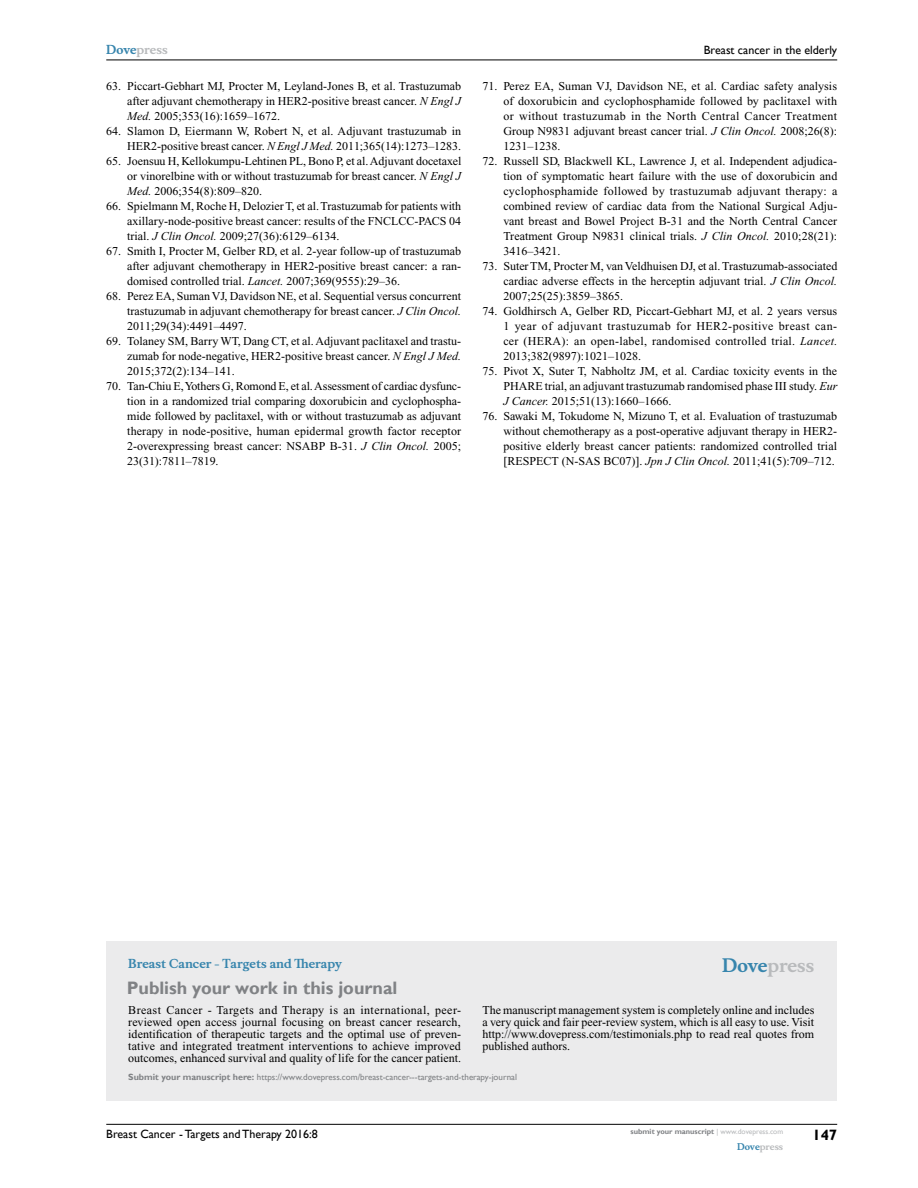
<style>
.page{position:relative;width:918px;height:1188px;background:#fff}
.page>*{position:absolute;margin:0;border:0;box-sizing:border-box;transform-origin:0 0}
.t1{font:700 18px "Gill Sans";color:#808285}
.t2{font:700 18px "Musee";color:#b8babc}
.t3{font:700 15px "Gill Sans";color:#000}
.t4{font:12px/15px "Times New Roman";color:#000;text-align:justify}
.t5{font:12px "Gill Sans";color:#000}
.t6{font:700 12px "Musee";color:#3785ad}
.t7{font:700 12px "Musee";color:#b8babc}
.t8{font:9px "Gill Sans";color:#808285}
.t9{font:700 9px "Musee";color:#b8babc}
.t10{font:700 7.5px "Gill Sans";color:#808285}
.s1{color:#3785ad}
.s2{font-style:italic}
.s3{font-weight:700}
.s4{font-weight:400;color:#b8babc}
</style>
<div class="page">
<div style="left:106px;top:941px;width:731px;height:159px;background:#ebebec"></div>
<hr style="left:106px;top:1124px;width:731px;height:1px;background:#000">
<hr style="left:106px;top:60px;width:731px;height:1px;background:#000">
<p class="t7" style="left:106px;top:43px;width:63px"><span class="s1">Dove</span>press</p>
<p class="t4" style="left:127px;top:79px;width:335px;text-indent:-21px">63. Piccart-Gebhart MJ, Procter M, Leyland-Jones B, et al. Trastuzumab after adjuvant chemotherapy in HER2-positive breast cancer. <span class="s2">N Engl J Med.</span> 2005;353(16):1659–1672.</p>
<p class="t4" style="left:106px;top:124px;width:356px;text-align:right">64. Slamon D, Eiermann W, Robert N, et al. Adjuvant trastuzumab in<br>HER2-positive breast cancer. <span class="s2">N Engl J Med.</span> 2011;365(14):1273–1283.</p>
<p class="t4" style="left:127px;top:154px;width:336px;text-indent:-21px">65. Joensuu H, Kellokumpu-Lehtinen PL, Bono P, et al. Adjuvant docetaxel or vinorelbine with or without trastuzumab for breast cancer. <span class="s2">N Engl J Med.</span> 2006;354(8):809–820.</p>
<p class="t4" style="left:127px;top:199px;width:335px;text-indent:-21px">66. Spielmann M, Roche H, Delozier T, et al. Trastuzumab for patients with axillary-node-positive breast cancer: results of the FNCLCC-PACS 04 trial. <span class="s2">J Clin Oncol.</span> 2009;27(36):6129–6134.</p>
<p class="t4" style="left:127px;top:244px;width:335px;text-indent:-21px">67. Smith I, Procter M, Gelber RD, et al. 2-year follow-up of trastuzumab after adjuvant chemotherapy in HER2-positive breast cancer: a ran&shy;domised controlled trial. <span class="s2">Lancet.</span> 2007;369(9555):29–36.</p>
<p class="t4" style="left:127px;top:289px;width:335px;text-indent:-21px">68. Perez EA, Suman VJ, Davidson NE, et al. Sequential versus concurrent trastuzumab in adjuvant chemotherapy for breast cancer. <span class="s2">J Clin Oncol.<br></span>2011;29(34):4491–4497.</p>
<p class="t4" style="left:127px;top:334px;width:335px;text-indent:-21px">69. Tolaney SM, Barry WT, Dang CT, et al. Adjuvant paclitaxel and trastu&shy;zumab for node-negative, HER2-positive breast cancer. <span class="s2">N Engl J Med.<br></span>2015;372(2):134–141.</p>
<p class="t4" style="left:127px;top:379px;width:335px;text-indent:-21px">70. Tan-Chiu E, Yothers G, Romond E, et al. Assessment of cardiac dysfunc&shy;tion in a randomized trial comparing doxorubicin and cyclophospha&shy;mide followed by paclitaxel, with or without trastuzumab as adjuvant therapy in node-positive, human epidermal growth factor receptor 2-overexpressing breast cancer: NSABP B-31. <span class="s2">J Clin Oncol.</span> 2005; 23(31):7811–7819.</p>
<p class="t5" style="left:704px;top:43px;width:135px">Breast cancer in the elderly</p>
<p class="t4" style="left:503px;top:79px;width:335px;text-indent:-21px">71. Perez EA, Suman VJ, Davidson NE, et al. Cardiac safety analysis of doxorubicin and cyclophosphamide followed by paclitaxel with or without trastuzumab in the North Central Cancer Treatment Group N9831 adjuvant breast cancer trial. <span class="s2">J Clin Oncol.</span> 2008;26(8):<br>1231–1238.</p>
<p class="t4" style="left:503px;top:154px;width:336px;text-indent:-21px">72. Russell SD, Blackwell KL, Lawrence J, et al. Independent adjudica&shy;tion of symptomatic heart failure with the use of doxorubicin and cyclophosphamide followed by trastuzumab adjuvant therapy: a combined review of cardiac data from the National Surgical Adju&shy;vant breast and Bowel Project B-31 and the North Central Cancer Treatment Group N9831 clinical trials. <span class="s2">J Clin Oncol.</span> 2010;28(21):<br>3416–3421.</p>
<p class="t4" style="left:503px;top:259px;width:336px;text-indent:-21px">73. Suter TM, Procter M, van Veldhuisen DJ, et al. Trastuzumab-associated cardiac adverse effects in the herceptin adjuvant trial. <span class="s2">J Clin Oncol.<br></span>2007;25(25):3859–3865.</p>
<p class="t4" style="left:503px;top:304px;width:336px;text-indent:-21px">74. Goldhirsch A, Gelber RD, Piccart-Gebhart MJ, et al. 2 years versus 1 year of adjuvant trastuzumab for HER2-positive breast can&shy;cer (HERA): an open-label, randomised controlled trial. <span class="s2">Lancet.<br></span>2013;382(9897):1021–1028.</p>
<p class="t4" style="left:503px;top:364px;width:336px;text-indent:-21px">75. Pivot X, Suter T, Nabholtz JM, et al. Cardiac toxicity events in the PHARE trial, an adjuvant trastuzumab randomised phase III study. <span class="s2">Eur J Cancer.</span> 2015;51(13):1660–1666.</p>
<p class="t4" style="left:503px;top:409px;width:335px;text-indent:-21px">76. Sawaki M, Tokudome N, Mizuno T, et al. Evaluation of trastuzumab without chemotherapy as a post-operative adjuvant therapy in HER2- positive elderly breast cancer patients: randomized controlled trial [RESPECT (N-SAS BC07)]. <span class="s2">Jpn J Clin Oncol.</span> 2011;41(5):709–712.</p>
<p class="t6" style="left:128px;top:956px;width:215px">Breast Cancer - Targets and Therapy</p>
<h1 class="t1" style="left:127px;top:977px;width:272px">Publish your work in this journal</h1>
<h1 class="t2" style="left:722px;top:955px;width:94px"><span class="s1">Dove</span>press</h1>
<p class="t4" style="left:128px;top:1004px;width:334px;line-height:12px">Breast Cancer - Targets and Therapy is an international, peer&shy;reviewed open access journal focusing on breast cancer research, identification of therapeutic targets and the optimal use of preven&shy;tative and integrated treatment interventions to achieve improved outcomes, enhanced survival and quality of life for the cancer patient.</p>
<p class="t4" style="left:482px;top:1004px;width:334px;line-height:12px">The manuscript management system is completely online and includes a very quick and fair peer-review system, which is all easy to use. Visit http://www.dovepress.com/testimonials.php to read real quotes from published authors.</p>
<p class="t8" style="left:128px;top:1072px;width:390px"><span class="s3">Submit your manuscript here:</span> https://www.dovepress.com/breast-cancer---targets-and-therapy-journal</p>
<p class="t5" style="left:106px;top:1127px;width:213px">Breast Cancer - Targets and Therapy 2016:8</p>
<p class="t10" style="left:631px;top:1127px;width:154px">submit your manuscript <span class="s4">| www.dovepress.com</span></p>
<p class="t9" style="left:737px;top:1141px;width:48px"><span class="s1">Dove</span>press</p>
<p class="t3" style="left:812px;top:1126px;width:26px">147</p>
</div>
